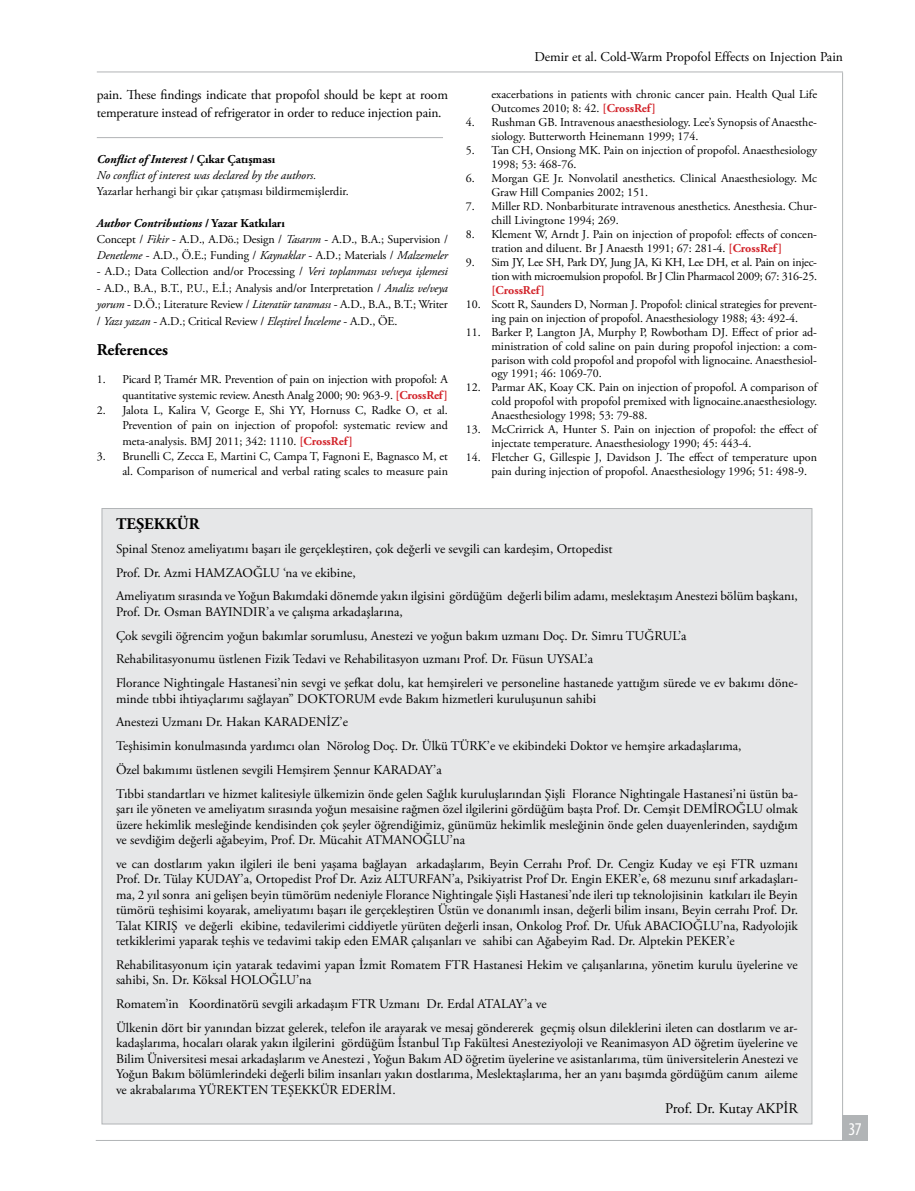
<style>
.page{position:relative;width:915px;height:1191px;background:#fff}
.page>*{position:absolute;margin:0;border:0;box-sizing:border-box;transform-origin:0 0}
.t1{font:condensed 18px "Myriad Pro";color:#fff}
.t2{font:700 16.5px "Adobe Garamond Pro";color:#000}
.t3{font:700 16.2px "Adobe Garamond Pro";color:#000}
.t4{font:14.7px "Adobe Garamond Pro";color:#000}
.t5{font:13.5px/17.5px "Adobe Garamond Pro";letter-spacing:-.01em;color:#000}
.t6{font:13.2px/15.5px "Adobe Garamond Pro";color:#000}
.t7{font:12px/14px "Adobe Garamond Pro";color:#000}
.t8{font:12px/14px "Adobe Garamond Pro";letter-spacing:-.02em;color:#000;text-align:right}
.t9{font:italic 12px/16px "Adobe Garamond Pro";color:#000}
.t10{font:700 12px "Adobe Garamond Pro";color:#d2232a}
.s1{font-weight:700}
.s2{font-weight:700;font-style:normal}
.s3{font-weight:700;font-style:italic}
.s4{font-style:italic}
.s5{font-weight:700;color:#d2232a}
</style>
<div class="page">
<hr style="left:97px;top:137px;width:346px;height:1px;background:#b1b4b6">
<div style="left:102px;top:508px;width:709px;height:616px;background:#e6e7e8;border:1px solid #b1b4b6"></div>
<hr style="left:97px;top:72px;width:745px;height:1px;background:#b1b4b6">
<hr style="left:96px;top:1140px;width:745px;height:1px;background:#b1b4b6">
<hr style="left:841px;top:72px;width:1px;height:1050px;background:#b1b4b6">
<div style="left:841px;top:1114px;width:26px;height:26px;background:#b1b4b6"></div>
<p class="t5" style="left:97px;top:87px;width:352px">pain. These findings indicate that propofol should be kept at room temperature instead of refrigerator in order to reduce injection pain.</p>
<p class="t9" style="left:97px;top:151px;width:221px"><span class="s1">Conflict of Interest</span> <span class="s2">/ Çıkar Çatışması<br></span>No conflict of interest was declared by the authors.</p>
<p class="t7" style="left:97px;top:185px;width:253px">Yazarlar herhangi bir çıkar çatışması bildirmemişlerdir.</p>
<p class="t7" style="left:97px;top:216px;width:352px;line-height:16px"><span class="s3">Author Contributions</span> <span class="s1">/ Yazar Katkıları<br></span>Concept / <span class="s4">Fikir</span> - A.D., A.Dö.; Design / <span class="s4">Tasarım</span> - A.D., B.A.; Supervision /<br><span class="s4">Denetleme</span> - A.D., Ö.E.; Funding / <span class="s4">Kaynaklar</span> - A.D.; Materials / <span class="s4">Malzemeler</span></p>
<p class="t7" style="left:97px;top:265px;width:352px">- A.D.; Data Collection and/or Processing / <span class="s4">Veri toplanması ve/veya işlemesi</span></p>
<p class="t7" style="left:97px;top:280px;width:352px;line-height:16px">- A.D., B.A., B.T., P.U., E.İ.; Analysis and/or Interpretation / <span class="s4">Analiz ve/veya yorum</span> - D.Ö.; Literature Review / <span class="s4">Literatür taraması</span> - A.D., B.A., B.T.; Writer</p>
<p class="t7" style="left:97px;top:315px;width:302px">/ <span class="s4">Yazı yazan</span> - A.D.; Critical Review / <span class="s4">Eleştirel İnceleme</span> - A.D., ÖE.</p>
<p class="t2" style="left:97px;top:340px;width:73px">References</p>
<p class="t7" style="left:97px;top:372px;width:352px;line-height:15.3px;text-align:right">1. Picard P, Tramér MR. Prevention of pain on injection with propofol: A quantitative systemic review. Anesth Analg 2000; 90: 963-9. <span class="s5">[CrossRef]</span></p>
<p class="t7" style="left:122px;top:403px;width:327px;line-height:15.3px;text-align:justify;text-indent:-26px">2. Jalota L, Kalira V, George E, Shi YY, Hornuss C, Radke O, et al.<br>Prevention of pain on injection of propofol: systematic review and meta-analysis. BMJ 2011; 342: 1110. <span class="s5">[CrossRef]</span></p>
<p class="t7" style="left:97px;top:449px;width:352px;line-height:15.3px;text-align:right">3. Brunelli C, Zecca E, Martini C, Campa T, Fagnoni E, Bagnasco M, et al. Comparison of numerical and verbal rating scales to measure pain</p>
<p class="t5" style="left:534px;top:48px;width:310px">Demir et al. Cold-Warm Propofol Effects on Injection Pain</p>
<p class="t7" style="left:491px;top:88px;width:327px">exacerbations in patients with chronic cancer pain. Health Qual Life<br>Outcomes 2010; 8: 42. <span class="s5">[CrossRef]</span></p>
<p class="t7" style="left:491px;top:116px;width:327px;text-indent:-26px">4. Rushman GB. Intravenous anaesthesiology. Lee’s Synopsis of Anaesthe&shy;siology. Butterworth Heinemann 1999; 174.</p>
<p class="t7" style="left:491px;top:144px;width:327px;text-indent:-26px">5. Tan CH, Onsiong MK. Pain on injection of propofol. Anaesthesiology<br>1998; 53: 468-76.</p>
<p class="t7" style="left:491px;top:171px;width:327px;text-indent:-26px">6. Morgan GE Jr. Nonvolatil anesthetics. Clinical Anaesthesiology. Mc<br>Graw Hill Companies 2002; 151.</p>
<p class="t7" style="left:491px;top:199px;width:327px;text-indent:-26px">7. Miller RD. Nonbarbiturate intravenous anesthetics. Anesthesia. Chur&shy;chill Livingtone 1994; 269.</p>
<p class="t7" style="left:491px;top:227px;width:327px;text-indent:-26px">8. Klement W, Arndt J. Pain on injection of propofol: effects of concen&shy;tration and diluent. Br J Anaesth 1991; 67: 281-4. <span class="s5">[CrossRef]</span></p>
<p class="t8" style="left:466px;top:255px;width:352px">9. Sim JY, Lee SH, Park DY, Jung JA, Ki KH, Lee DH, et al. Pain on injec&shy;tion with microemulsion propofol. Br J Clin Pharmacol 2009; 67: 316-25.</p>
<p class="t10" style="left:491px;top:283px;width:55px">[CrossRef]</p>
<p class="t7" style="left:466px;top:297px;width:352px;text-align:center">10. Scott R, Saunders D, Norman J. Propofol: clinical strategies for prevent&shy;ing pain on injection of propofol. Anaesthesiology 1988; 43: 492-4.</p>
<p class="t7" style="left:491px;top:325px;width:327px;text-align:justify;text-indent:-26px">11. Barker P, Langton JA, Murphy P, Rowbotham DJ. Effect of prior ad&shy;ministration of cold saline on pain during propofol injection: a com&shy;parison with cold propofol and propofol with lignocaine. Anaesthesiol&shy;ogy 1991; 46: 1069-70.</p>
<p class="t7" style="left:491px;top:381px;width:327px;text-align:justify;text-indent:-26px">12. Parmar AK, Koay CK. Pain on injection of propofol. A comparison of cold propofol with propofol premixed with lignocaine.anaesthesiology.<br>Anaesthesiology 1998; 53: 79-88.</p>
<p class="t7" style="left:491px;top:423px;width:327px;text-indent:-26px">13. McCrirrick A, Hunter S. Pain on injection of propofol: the effect of injectate temperature. Anaesthesiology 1990; 45: 443-4.</p>
<p class="t7" style="left:491px;top:451px;width:327px;text-indent:-26px">14. Fletcher G, Gillespie J, Davidson J. The effect of temperature upon pain during injection of propofol. Anaesthesiology 1996; 51: 498-9.</p>
<p class="t3" style="left:116px;top:514px;width:85px">TEŞEKKÜR</p>
<p class="t6" style="left:116px;top:537px;width:683px;line-height:23.7px">Spinal Stenoz ameliyatımı başarı ile gerçekleştiren, çok değerli ve sevgili can kardeşim, Ortopedist<br>Prof. Dr. Azmi HAMZAOĞLU ‘na ve ekibine,<br>Ameliyatım sırasında ve Yoğun Bakımdaki dönemde yakın ilgisini gördüğüm değerli bilim adamı, meslektaşım Anestezi bölüm başkanı,</p>
<p class="t6" style="left:116px;top:600px;width:683px;line-height:23.7px">Prof. Dr. Osman BAYINDIR’a ve çalışma arkadaşlarına,<br>Çok sevgili öğrencim yoğun bakımlar sorumlusu, Anestezi ve yoğun bakım uzmanı Doç. Dr. Simru TUĞRUL’a<br>Rehabilitasyonumu üstlenen Fizik Tedavi ve Rehabilitasyon uzmanı Prof. Dr. Füsun UYSAL’a<br>Florance Nightingale Hastanesi’nin sevgi ve şefkat dolu, kat hemşireleri ve personeline hastanede yattığım sürede ve ev bakımı döne-</p>
<p class="t6" style="left:116px;top:687px;width:683px;line-height:23.7px">minde tıbbi ihtiyaçlarımı sağlayan” DOKTORUM evde Bakım hizmetleri kuruluşunun sahibi<br>Anestezi Uzmanı Dr. Hakan KARADENİZ’e<br>Teşhisimin konulmasında yardımcı olan Nörolog Doç. Dr. Ülkü TÜRK’e ve ekibindeki Doktor ve hemşire arkadaşlarıma,<br>Özel bakımımı üstlenen sevgili Hemşirem Şennur KARADAY’a<br>Tıbbi standartları ve hizmet kalitesiyle ülkemizin önde gelen Sağlık kuruluşlarından Şişli Florance Nightingale Hastanesi’ni üstün ba-</p>
<p class="t6" style="left:116px;top:802px;width:683px;text-align:justify">şarı ile yöneten ve ameliyatım sırasında yoğun mesaisine rağmen özel ilgilerini gördüğüm başta Prof. Dr. Cemşit DEMİROĞLU olmak üzere hekimlik mesleğinde kendisinden çok şeyler öğrendiğimiz, günümüz hekimlik mesleğinin önde gelen duayenlerinden, saydığım ve sevdiğim değerli ağabeyim, Prof. Dr. Mücahit ATMANOĞLU’na</p>
<p class="t6" style="left:116px;top:856px;width:683px;text-align:justify">ve can dostlarım yakın ilgileri ile beni yaşama bağlayan arkadaşlarım, Beyin Cerrahı Prof. Dr. Cengiz Kuday ve eşi FTR uzmanı Prof. Dr. Tülay KUDAY’a, Ortopedist Prof Dr. Aziz ALTURFAN’a, Psikiyatrist Prof Dr. Engin EKER’e, 68 mezunu sınıf arkadaşları&shy;ma, 2 yıl sonra ani gelişen beyin tümörüm nedeniyle Florance Nightingale Şişli Hastanesi’nde ileri tıp teknolojisinin katkıları ile Beyin tümörü teşhisimi koyarak, ameliyatımı başarı ile gerçekleştiren Üstün ve donanımlı insan, değerli bilim insanı, Beyin cerrahı Prof. Dr.<br>Talat KIRIŞ ve değerli ekibine, tedavilerimi ciddiyetle yürüten değerli insan, Onkolog Prof. Dr. Ufuk ABACIOĞLU’na, Radyolojik tetkiklerimi yaparak teşhis ve tedavimi takip eden EMAR çalışanları ve sahibi can Ağabeyim Rad. Dr. Alptekin PEKER’e</p>
<p class="t6" style="left:116px;top:957px;width:683px">Rehabilitasyonum için yatarak tedavimi yapan İzmit Romatem FTR Hastanesi Hekim ve çalışanlarına, yönetim kurulu üyelerine ve sahibi, Sn. Dr. Köksal HOLOĞLU’na</p>
<p class="t6" style="left:116px;top:992px;width:683px;line-height:23.7px">Romatem’in Koordinatörü sevgili arkadaşım FTR Uzmanı Dr. Erdal ATALAY’a ve<br>Ülkenin dört bir yanından bizzat gelerek, telefon ile arayarak ve mesaj göndererek geçmiş olsun dileklerini ileten can dostlarım ve ar-</p>
<p class="t6" style="left:116px;top:1036px;width:683px;text-align:justify">kadaşlarıma, hocaları olarak yakın ilgilerini gördüğüm İstanbul Tıp Fakültesi Anesteziyoloji ve Reanimasyon AD öğretim üyelerine ve Bilim Üniversitesi mesai arkadaşlarım ve Anestezi , Yoğun Bakım AD öğretim üyelerine ve asistanlarıma, tüm üniversitelerin Anestezi ve Yoğun Bakım bölümlerindeki değerli bilim insanları yakın dostlarıma, Meslektaşlarıma, her an yanı başımda gördüğüm canım aileme ve akrabalarıma YÜREKTEN TEŞEKKÜR EDERİM.</p>
<p class="t4" style="left:665px;top:1099px;width:134px">Prof. Dr. Kutay AKPİR</p>
<h1 class="t1" style="left:848px;top:1117px;width:15px">37</h1>
</div>
